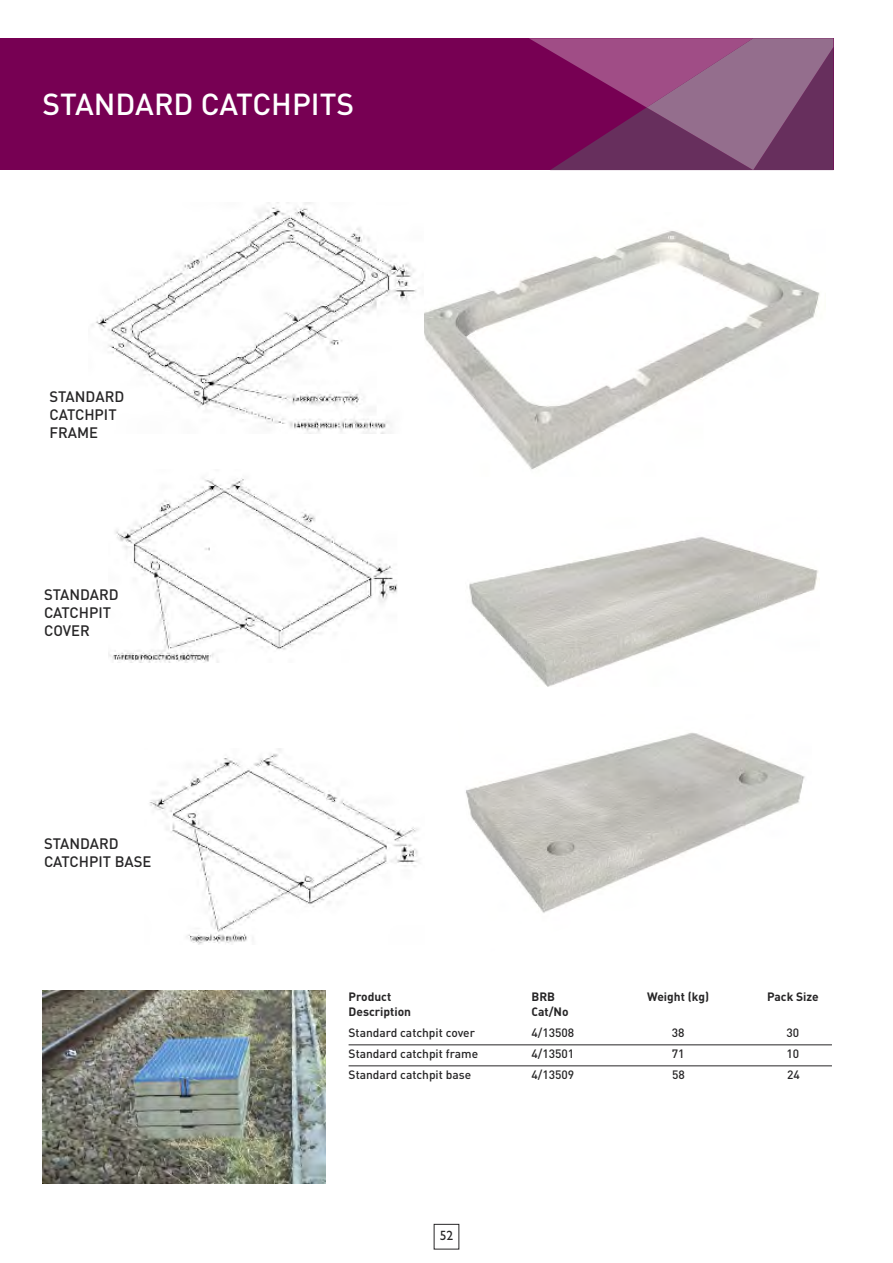
<style>
.page{position:relative;width:893px;height:1263px;background:#fff}
.page>*{position:absolute;margin:0;border:0;box-sizing:border-box;transform-origin:0 0}
.t1{font:500 30px "DIN";color:#fff}
.t2{font:500 15px/18px "DIN";color:#272627}
.t3{font:13.5px "Gill Sans";color:#272627}
.t4{font:500 12px "DIN";color:#272627}
.t5{font:700 12px "DIN";color:#272627}
</style>
<div class="page">
<img style="left:424px;top:230px;width:396px;height:240px">
<img style="left:149px;top:748px;width:270px;height:196px">
<img style="left:466px;top:733px;width:339px;height:180px">
<div style="left:0;top:38px;width:833px;height:132px;background:#770053"></div>
<svg style="left:529px;top:38px;width:304px;height:132px"></svg>
<img style="left:469px;top:537px;width:351px;height:149px">
<img style="left:109px;top:478px;width:289px;height:184px">
<img style="left:92px;top:203px;width:325px;height:231px">
<hr style="left:349px;top:1044px;width:483px;height:1px;background:#272627">
<hr style="left:349px;top:1065px;width:483px;height:1px;background:#272627">
<img style="left:43px;top:991px;width:283px;height:193px">
<h1 class="t1" style="left:43px;top:87px;width:313px">STANDARD CATCHPITS</h1>
<p class="t2" style="left:49px;top:387px;width:76px">STANDARD<br>CATCHPIT<br>FRAME</p>
<p class="t2" style="left:44px;top:585px;width:76px">STANDARD<br>CATCHPIT<br>COVER</p>
<p class="t2" style="left:44px;top:834px;width:109px">STANDARD<br>CATCHPIT BASE</p>
<p class="t5" style="left:349px;top:990px;width:44px">Product</p>
<p class="t5" style="left:531px;top:990px;width:25px">BRB</p>
<p class="t5" style="left:647px;top:990px;width:63px">Weight (kg)</p>
<p class="t5" style="left:767px;top:990px;width:53px">Pack Size</p>
<p class="t5" style="left:349px;top:1005px;width:64px">Description</p>
<p class="t5" style="left:531px;top:1005px;width:39px">Cat/No</p>
<p class="t4" style="left:349px;top:1026px;width:128px">Standard catchpit cover</p>
<p class="t4" style="left:531px;top:1026px;width:44px">4/13508</p>
<p class="t4" style="left:672px;top:1026px;width:14px">38</p>
<p class="t4" style="left:786px;top:1026px;width:14px">30</p>
<p class="t4" style="left:349px;top:1047px;width:131px">Standard catchpit frame</p>
<p class="t4" style="left:531px;top:1047px;width:44px">4/13501</p>
<p class="t4" style="left:672px;top:1047px;width:14px">71</p>
<p class="t4" style="left:786px;top:1047px;width:14px">10</p>
<p class="t4" style="left:349px;top:1068px;width:124px">Standard catchpit base</p>
<p class="t4" style="left:531px;top:1068px;width:44px">4/13509</p>
<p class="t4" style="left:672px;top:1068px;width:14px">58</p>
<p class="t4" style="left:787px;top:1068px;width:14px">24</p>
<p class="t3" style="left:440px;top:1230px;width:15px">52</p>
</div>
